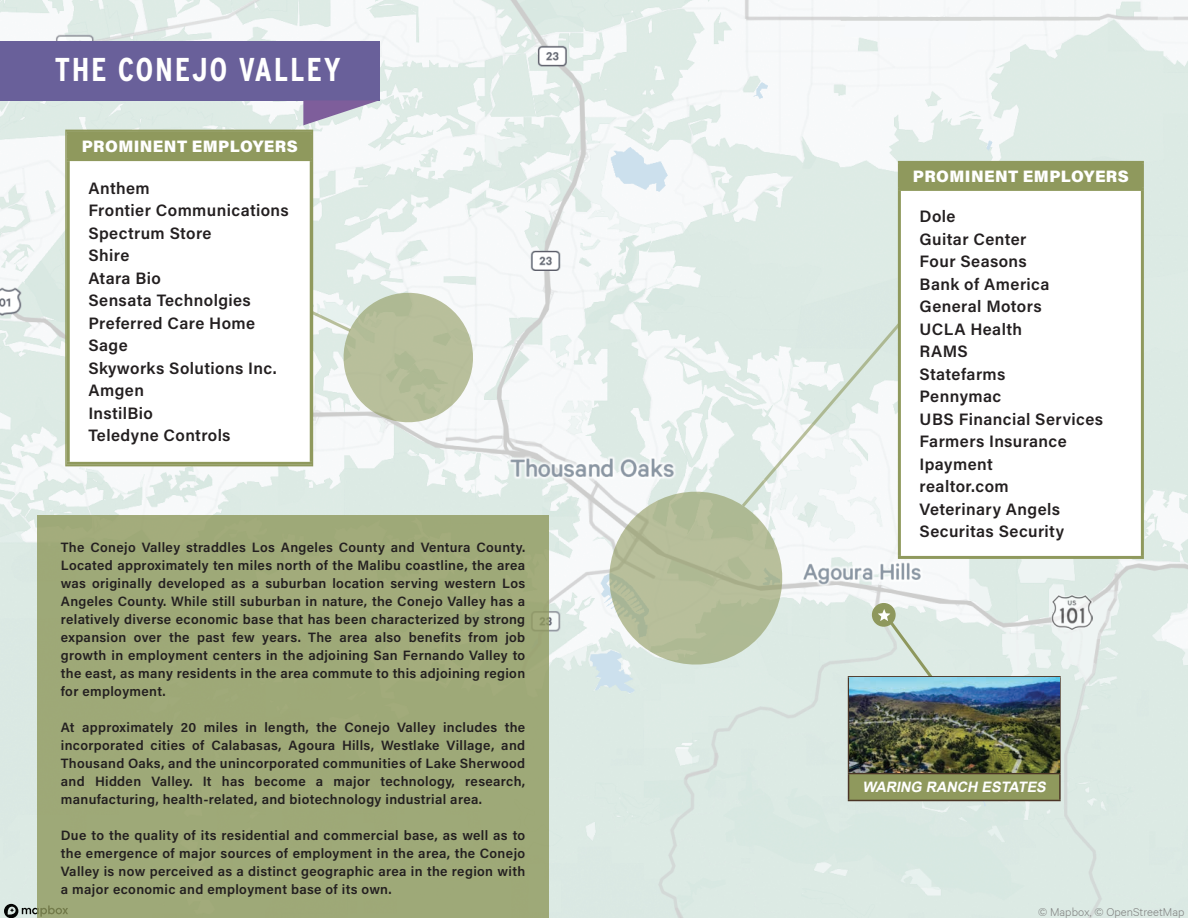
<style>
.page{position:relative;width:1188px;height:918px;background:#fff}
.page>*{position:absolute;margin:0;border:0;box-sizing:border-box;transform-origin:0 0}
.t1{font:700 33px "Interstate Condensed";letter-spacing:.05em;color:#fff}
.t2{font:600 16.5px/22.5px "Acumin Pro";letter-spacing:.025em;color:#231f20}
.t3{font:900 16.5px "Acumin Pro";letter-spacing:.025em;color:#fff}
.t4{font:italic 700 14.4px "Arial";color:#fff}
.t5{font:600 13.5px/18px "Acumin Pro";letter-spacing:.025em;color:#231f20;text-align:justify}
.t6{font:300 12.9px "Calibre";color:#808180}
</style>
<div class="page">
<img style="left:0;top:0;width:1188px;height:918px">
<svg style="left:4px;top:904px;width:33px;height:14px"></svg>
<svg style="left:313px;top:284px;width:165px;height:143px"></svg>
<div style="left:899px;top:162px;width:243px;height:27px;background:#8f995d"></div>
<div style="left:899px;top:189px;width:243px;height:368px;background:#fff"></div>
<hr style="left:898px;top:161px;width:246px;height:3px;background:#8f995d">
<hr style="left:898px;top:164px;width:3px;height:24px;background:#8f995d">
<hr style="left:1141px;top:164px;width:3px;height:24px;background:#8f995d">
<hr style="left:898px;top:188px;width:246px;height:3px;background:#8f995d">
<hr style="left:898px;top:191px;width:3px;height:365px;background:#8f995d">
<hr style="left:1141px;top:191px;width:3px;height:365px;background:#8f995d">
<hr style="left:898px;top:556px;width:246px;height:3px;background:#8f995d">
<div style="left:68px;top:133px;width:243px;height:27px;background:#8f995d"></div>
<div style="left:68px;top:160px;width:243px;height:303px;background:#fff"></div>
<hr style="left:67px;top:158px;width:246px;height:3px;background:#8f995d">
<hr style="left:67px;top:161px;width:3px;height:301px;background:#8f995d">
<hr style="left:67px;top:462px;width:246px;height:3px;background:#8f995d">
<div style="left:65px;top:130px;width:248px;height:336px;border:2px solid #8f995d"></div>
<div style="left:0;top:41px;width:379px;height:59px;background:#69609a"></div>
<svg style="left:303px;top:100px;width:76px;height:25px"></svg>
<div style="left:37px;top:515px;width:512px;height:403px;background:#9ea978"></div>
<img style="left:1052px;top:595px;width:41px;height:35px">
<svg style="left:842px;top:14px;width:128px;height:31px"></svg>
<hr style="left:841px;top:17px;width:140px;height:4px;background:#dddfde">
<hr style="left:841px;top:17px;width:259px;height:3px;background:#d4d6d4">
<svg style="left:601px;top:320px;width:368px;height:407px"></svg>
<div style="left:849px;top:774px;width:211px;height:26px;background:#8f995d"></div>
<hr style="left:848px;top:676px;width:213px;height:2px;background:#4b3526">
<hr style="left:848px;top:678px;width:1px;height:95px;background:#4b3526">
<hr style="left:1059px;top:678px;width:2px;height:95px;background:#4b3526">
<hr style="left:848px;top:773px;width:213px;height:1px;background:#4b3526">
<svg style="left:848px;top:774px;width:1px;height:26px"></svg>
<hr style="left:1059px;top:774px;width:2px;height:26px;background:#4b3526">
<hr style="left:848px;top:800px;width:213px;height:1px;background:#4b3526">
<img style="left:849px;top:678px;width:210px;height:95px">
<h1 class="t1" style="left:55px;top:51px;width:288px">THE CONEJO VALLEY</h1>
<p class="t3" style="left:82px;top:135px;width:218px">PROMINENT EMPLOYERS</p>
<p class="t2" style="left:88px;top:176px;width:202px">Anthem<br>Frontier Communications<br>Spectrum Store<br>Shire<br>Atara Bio<br>Sensata Technolgies<br>Preferred Care Home<br>Sage<br>Skyworks Solutions Inc.<br>Amgen<br>InstilBio<br>Teledyne Controls</p>
<p class="t5" style="left:61px;top:537px;width:466px">The Conejo Valley straddles Los Angeles County and Ventura County.<br>Located approximately ten miles north of the Malibu coastline, the area was originally developed as a suburban location serving western Los Angeles County. While still suburban in nature, the Conejo Valley has a relatively diverse economic base that has been characterized by strong expansion over the past few years. The area also benefits from job growth in employment centers in the adjoining San Fernando Valley to the east, as many residents in the area commute to this adjoining region for employment.</p>
<p class="t5" style="left:61px;top:717px;width:466px">At approximately 20 miles in length, the Conejo Valley includes the incorporated cities of Calabasas, Agoura Hills, Westlake Village, and Thousand Oaks, and the unincorporated communities of Lake Sherwood and Hidden Valley. It has become a major technology, research, manufacturing, health-related, and biotechnology industrial area.</p>
<p class="t5" style="left:61px;top:825px;width:466px">Due to the quality of its residential and commercial base, as well as to the emergence of major sources of employment in the area, the Conejo Valley is now perceived as a distinct geographic area in the region with a major economic and employment base of its own.</p>
<p class="t3" style="left:913px;top:165px;width:218px">PROMINENT EMPLOYERS</p>
<p class="t2" style="left:920px;top:204px;width:185px">Dole<br>Guitar Center<br>Four Seasons<br>Bank of America<br>General Motors<br>UCLA Health<br>RAMS<br>Statefarms<br>Pennymac<br>UBS Financial Services<br>Farmers Insurance<br>Ipayment<br>realtor.com<br>Veterinary Angels<br>Securitas Security</p>
<p class="t4" style="left:863px;top:778px;width:188px">WARING RANCH ESTATES</p>
<p class="t6" style="left:1038px;top:904px;width:148px">© Mapbox, © OpenStreetMap</p>
</div>
